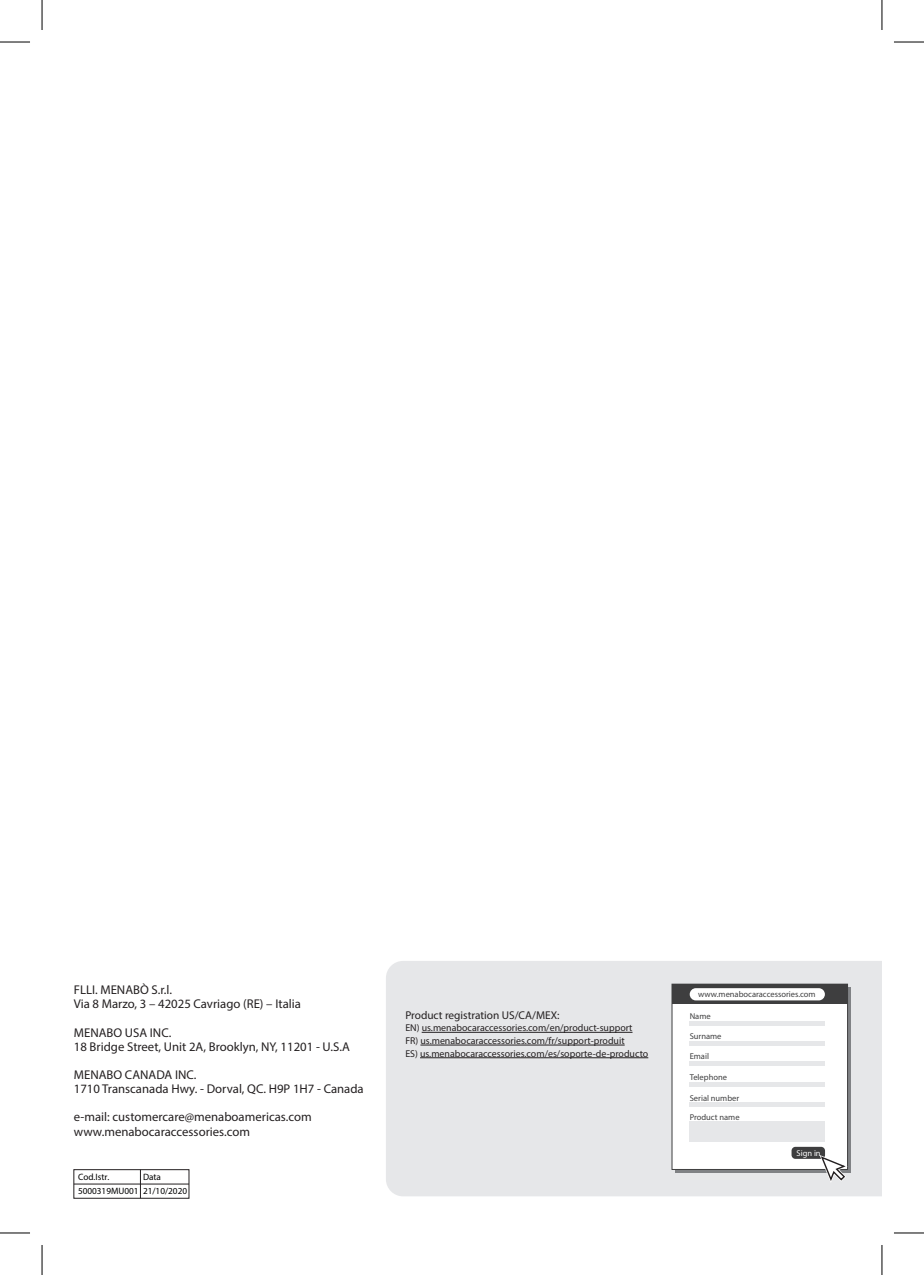
<style>
.page{position:relative;width:924px;height:1275px;background:#fff}
.page>*{position:absolute;margin:0;border:0;box-sizing:border-box;transform-origin:0 0}
.t1{font:12.8px/14.2px "Myriad Pro";color:#231f20}
.t2{font:11.4px "Myriad Pro";color:#231f20}
.t3{font:9.8px/12.8px "Myriad Pro";color:#231f20}
.t4{font:9.2px/14.4px "Myriad Pro";color:#000001}
.t5{font:8.4px "Myriad Pro";color:#3e3e3f}
.t6{font:8.4px "Myriad Pro";color:#fff}
</style>
<div class="page">
<div style="left:386px;top:961px;width:495px;height:235px;background:#e6e7e9"></div>
<hr style="left:421px;top:1032px;width:211px;height:1px;background:#231f20">
<hr style="left:420px;top:1044px;width:204px;height:1px;background:#231f20">
<hr style="left:420px;top:1057px;width:228px;height:1px;background:#231f20">
<svg style="left:675px;top:987px;width:175px;height:186px"></svg>
<div style="left:671px;top:984px;width:176px;height:185px;background:#fff"></div>
<div style="left:671px;top:984px;width:176px;height:20px;background:#3e3e3f"></div>
<div style="left:689px;top:988px;width:135px;height:12px;background:#fff;border-radius:6px"></div>
<div style="left:689px;top:1021px;width:135px;height:5px;background:#e6e7e9"></div>
<div style="left:689px;top:1040px;width:135px;height:5px;background:#e6e7e9"></div>
<div style="left:689px;top:1061px;width:135px;height:5px;background:#e6e7e9"></div>
<div style="left:689px;top:1081px;width:135px;height:5px;background:#e6e7e9"></div>
<div style="left:689px;top:1102px;width:135px;height:5px;background:#e6e7e9"></div>
<div style="left:689px;top:1121px;width:135px;height:21px;background:#e6e7e9"></div>
<div style="left:791px;top:1146px;width:33px;height:12px;background:#3e3e3f;border-radius:4px"></div>
<svg style="left:818px;top:1153px;width:32px;height:33px"></svg>
<svg style="left:140px;top:1171px;width:1px;height:25px"></svg>
<hr style="left:74px;top:1183px;width:115px;height:1px;background:#231f20">
<div style="left:74px;top:1169px;width:115px;height:29px;border:1px solid #231f20"></div>
<hr style="left:0;top:42px;width:30px;height:1px;background:#000">
<hr style="left:893px;top:42px;width:30px;height:1px;background:#000">
<hr style="left:0;top:1232px;width:30px;height:1px;background:#000">
<hr style="left:893px;top:1232px;width:30px;height:1px;background:#000">
<hr style="left:42px;top:0;width:1px;height:30px;background:#000">
<hr style="left:42px;top:1245px;width:1px;height:30px;background:#000">
<hr style="left:881px;top:0;width:1px;height:30px;background:#000">
<hr style="left:881px;top:1245px;width:1px;height:30px;background:#000">
<p class="t1" style="left:74px;top:983px;width:229px">FLLI. MENABÒ S.r.l.<br>Via 8 Marzo, 3 – 42025 Cavriago (RE) – Italia</p>
<p class="t1" style="left:74px;top:1025px;width:277px">MENABO USA INC.<br>18 Bridge Street, Unit 2A, Brooklyn, NY, 11201 - U.S.A</p>
<p class="t1" style="left:74px;top:1068px;width:291px">MENABO CANADA INC.<br>1710 Transcanada Hwy. - Dorval, QC. H9P 1H7 - Canada</p>
<p class="t1" style="left:74px;top:1110px;width:239px">e-mail: customercare@menaboamericas.com www.menabocaraccessories.com</p>
<p class="t4" style="left:78px;top:1170px;width:33px">Cod.Istr.</p>
<p class="t4" style="left:78px;top:1170px;width:110px;text-indent:65px">Data<br>5000319MU001 21/10/2020</p>
<p class="t2" style="left:405px;top:1009px;width:155px">Product registration US/CA/MEX:</p>
<p class="t3" style="left:405px;top:1022px;width:244px">EN) us.menabocaraccessories.com/en/product-support<br>FR) us.menabocaraccessories.com/fr/support-produit<br>ES) us.menabocaraccessories.com/es/soporte-de-producto</p>
<p class="t5" style="left:697px;top:990px;width:119px">www.menabocaraccessories.com</p>
<p class="t5" style="left:689px;top:1031px;width:33px">Surname</p>
<p class="t5" style="left:689px;top:1052px;width:21px">Email</p>
<p class="t5" style="left:689px;top:1073px;width:39px">Telephone</p>
<p class="t5" style="left:689px;top:1093px;width:51px">Serial number</p>
<p class="t5" style="left:689px;top:1112px;width:51px">Product name</p>
<p class="t5" style="left:689px;top:1011px;width:22px">Name</p>
<p class="t6" style="left:796px;top:1148px;width:26px">Sign in</p>
</div>
